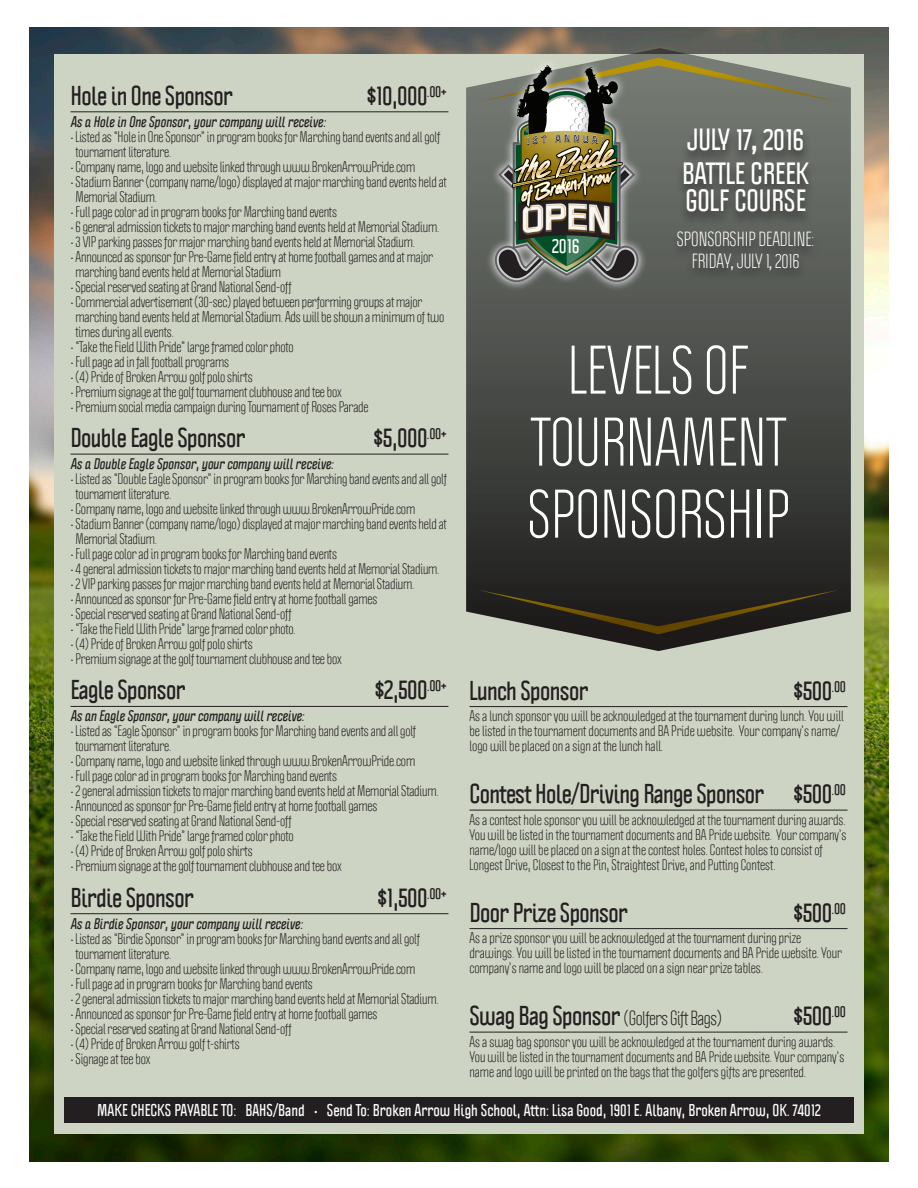
<style>
.page{position:relative;width:918px;height:1188px;background:#fff}
.page>*{position:absolute;margin:0;border:0;box-sizing:border-box;transform-origin:0 0}
.t1{font:60px/72px "Politica";color:#fff;text-align:center}
.t2{font:700 27px/27px "Politica";color:#fff}
.Sponsor_Header{font:700 24px "Politica";letter-spacing:-.025em;color:#231f20}
.t3{font:18px/21.6px "Politica";color:#fff;text-align:center}
.Sponsor_Header-2{font:18px "Politica";letter-spacing:-.025em;color:#231f20}
.t4{font:700 18px "Politica";color:#fff}
.t5{font:700 15px "Politica";color:#fff}
.t6{font:13.5px/15px "Politica";letter-spacing:-.01em;color:#231f20}
.t7{font:italic 700 13.5px "Politica";letter-spacing:-.01em;color:#231f20}
.s1{font-family:"PF Din Text Comp Pro"}
.s2{font-weight:700;font-size:24px}
</style>
<div class="page">
<img style="left:29px;top:27px;width:860px;height:1134px">
<div style="left:54px;top:54px;width:810px;height:1080px;background:#ced4c4"></div>
<hr style="left:70px;top:112px;width:378px;height:1px;background:#231f20">
<hr style="left:70px;top:454px;width:378px;height:1px;background:#231f20">
<hr style="left:70px;top:706px;width:378px;height:1px;background:#231f20">
<hr style="left:70px;top:913px;width:378px;height:1px;background:#231f20">
<svg style="left:466px;top:48px;width:385px;height:603px;background:#494b47"></svg>
<svg style="left:478px;top:590px;width:361px;height:44px;background:#3b382e"></svg>
<svg style="left:486px;top:57px;width:161px;height:234px"></svg>
<svg style="left:478px;top:58px;width:361px;height:226px;background:#6f7265"></svg>
<div style="left:64px;top:1097px;width:790px;height:26px;background:#231f20"></div>
<hr style="left:470px;top:706px;width:378px;height:1px;background:#231f20">
<hr style="left:470px;top:810px;width:378px;height:1px;background:#231f20">
<hr style="left:470px;top:928px;width:378px;height:1px;background:#231f20">
<hr style="left:470px;top:1032px;width:378px;height:1px;background:#231f20">
<p class="Sponsor_Header" style="left:70px;top:80px;width:164px">Hole in One Sponsor</p>
<p class="Sponsor_Header" style="left:367px;top:80px;width:82px">$10,000<sup>.00+</sup></p>
<p class="t7" style="left:70px;top:112px;width:257px">As a Hole in One Sponsor, your company will receive:</p>
<p class="t6" style="left:76px;top:129px;width:366px;text-indent:-5px">• Listed as “Hole in One Sponsor” in program books for Marching band events and all golf tournament literature.</p>
<p class="t6" style="left:70px;top:159px;width:346px">• Company name, logo and website linked through www.BrokenArrowPride.com</p>
<p class="t6" style="left:76px;top:174px;width:373px;text-indent:-5px">• Stadium Banner (company name/logo) displayed at major marching band events held at<br>Memorial Stadium.</p>
<p class="t6" style="left:70px;top:204px;width:268px">• Full page color ad in program books for Marching band events</p>
<p class="t6" style="left:70px;top:219px;width:370px">• 6 general admission tickets to major marching band events held at Memorial Stadium.</p>
<p class="t6" style="left:70px;top:234px;width:346px">• 3 VIP parking passes for major marching band events held at Memorial Stadium.</p>
<p class="t6" style="left:76px;top:249px;width:359px;text-indent:-5px">• Announced as sponsor for Pre-Game field entry at home football games and at major marching band events held at Memorial Stadium</p>
<p class="t6" style="left:70px;top:279px;width:223px">• Special reserved seating at Grand National Send-off</p>
<p class="t6" style="left:76px;top:294px;width:370px;text-indent:-5px">• Commercial advertisement (30-sec) played between performing groups at major marching band events held at Memorial Stadium. Ads will be shown a minimum of two times during all events.</p>
<p class="t6" style="left:70px;top:339px;width:225px">• “Take the Field With Pride” large framed color photo</p>
<p class="t6" style="left:70px;top:354px;width:160px">• Full page ad in fall football programs</p>
<p class="t6" style="left:70px;top:369px;width:184px">• (4) Pride of Broken Arrow golf polo shirts</p>
<p class="t6" style="left:70px;top:384px;width:273px">• Premium signage at the golf tournament clubhouse and tee box</p>
<p class="t6" style="left:70px;top:399px;width:300px">• Premium social media campaign during Tournament of Roses Parade</p>
<p class="Sponsor_Header" style="left:70px;top:422px;width:176px">Double Eagle Sponsor</p>
<p class="Sponsor_Header" style="left:374px;top:422px;width:75px">$5,000<sup>.00+</sup></p>
<p class="t7" style="left:70px;top:455px;width:265px">As a Double Eagle Sponsor, your company will receive:</p>
<p class="t6" style="left:76px;top:471px;width:373px;text-indent:-5px">• Listed as “Double Eagle Sponsor” in program books for Marching band events and all golf tournament literature.</p>
<p class="t6" style="left:70px;top:501px;width:346px">• Company name, logo and website linked through www.BrokenArrowPride.com</p>
<p class="t6" style="left:76px;top:516px;width:373px;text-indent:-5px">• Stadium Banner (company name/logo) displayed at major marching band events held at<br>Memorial Stadium.</p>
<p class="t6" style="left:70px;top:546px;width:268px">• Full page color ad in program books for Marching band events</p>
<p class="t6" style="left:70px;top:561px;width:371px">• 4 general admission tickets to major marching band events held at Memorial Stadium.</p>
<p class="t6" style="left:70px;top:576px;width:345px">• 2 VIP parking passes for major marching band events held at Memorial Stadium.</p>
<p class="t6" style="left:70px;top:591px;width:308px">• Announced as sponsor for Pre-Game field entry at home football games</p>
<p class="t6" style="left:70px;top:606px;width:223px">• Special reserved seating at Grand National Send-off</p>
<p class="t6" style="left:70px;top:621px;width:227px">• “Take the Field With Pride” large framed color photo.</p>
<p class="t6" style="left:70px;top:636px;width:184px">• (4) Pride of Broken Arrow golf polo shirts</p>
<p class="t6" style="left:70px;top:651px;width:273px">• Premium signage at the golf tournament clubhouse and tee box</p>
<p class="Sponsor_Header" style="left:70px;top:674px;width:116px">Eagle Sponsor</p>
<p class="Sponsor_Header" style="left:375px;top:674px;width:74px">$2,500<sup>.00+</sup></p>
<p class="t7" style="left:70px;top:707px;width:235px">As an Eagle Sponsor, your company will receive:</p>
<p class="t6" style="left:76px;top:724px;width:342px;text-indent:-5px">• Listed as “Eagle Sponsor” in program books for Marching band events and all golf tournament literature.</p>
<p class="t6" style="left:70px;top:754px;width:346px">• Company name, logo and website linked through www.BrokenArrowPride.com</p>
<p class="t6" style="left:70px;top:769px;width:268px">• Full page color ad in program books for Marching band events</p>
<p class="t6" style="left:70px;top:784px;width:370px">• 2 general admission tickets to major marching band events held at Memorial Stadium.</p>
<p class="t6" style="left:70px;top:799px;width:308px">• Announced as sponsor for Pre-Game field entry at home football games</p>
<p class="t6" style="left:70px;top:814px;width:223px">• Special reserved seating at Grand National Send-off</p>
<p class="t6" style="left:70px;top:829px;width:225px">• “Take the Field With Pride” large framed color photo</p>
<p class="t6" style="left:70px;top:844px;width:184px">• (4) Pride of Broken Arrow golf polo shirts</p>
<p class="t6" style="left:70px;top:859px;width:273px">• Premium signage at the golf tournament clubhouse and tee box</p>
<p class="Sponsor_Header" style="left:70px;top:881px;width:125px">Birdie Sponsor</p>
<p class="Sponsor_Header" style="left:377px;top:881px;width:71px">$1,500<sup>.00+</sup></p>
<p class="t7" style="left:70px;top:914px;width:234px">As a Birdie Sponsor, your company will receive:</p>
<p class="t6" style="left:76px;top:931px;width:346px;text-indent:-5px">• Listed as “Birdie Sponsor” in program books for Marching band events and all golf tournament literature.</p>
<p class="t6" style="left:70px;top:961px;width:346px">• Company name, logo and website linked through www.BrokenArrowPride.com</p>
<p class="t6" style="left:70px;top:976px;width:244px">• Full page ad in program books for Marching band events</p>
<p class="t6" style="left:70px;top:991px;width:370px">• 2 general admission tickets to major marching band events held at Memorial Stadium.</p>
<p class="t6" style="left:70px;top:1006px;width:308px">• Announced as sponsor for Pre-Game field entry at home football games</p>
<p class="t6" style="left:70px;top:1021px;width:223px">• Special reserved seating at Grand National Send-off</p>
<p class="t6" style="left:70px;top:1036px;width:171px">• (4) Pride of Broken Arrow golf t-shirts</p>
<p class="t6" style="left:70px;top:1051px;width:81px">• Signage at tee box</p>
<p class="t4" style="left:552px;top:234px;width:29px">2016</p>
<p class="t2" style="left:687px;top:126px;width:119px">JULY 17<span class="s1">,</span> 2016</p>
<p class="t2" style="left:682px;top:160px;width:129px">BATTLE CREEK<br>GOLF COURSE</p>
<p class="t3" style="left:677px;top:228px;width:139px">SPONSORSHIP DEADLINE:<br>FRIDAY<span class="s1">,</span> JULY 1<span class="s1">,</span> 2016</p>
<p class="t1" style="left:527px;top:335px;width:264px">LEVELS OF<br>TOURNAMENT<br>SPONSORSHIP</p>
<p class="Sponsor_Header" style="left:470px;top:674px;width:120px">Lunch Sponsor</p>
<p class="Sponsor_Header" style="left:793px;top:674px;width:54px">$500<sup>.00</sup></p>
<p class="t6" style="left:470px;top:709px;width:376px">As a lunch sponsor you will be acknowledged at the tournament during lunch. You will be listed in the tournament documents and BA Pride website. Your company’s name/ logo will be placed on a sign at the lunch hall.</p>
<p class="Sponsor_Header" style="left:470px;top:778px;width:378px">Contest Hole/Driving Range Sponsor $500<sup>.00</sup></p>
<p class="t6" style="left:470px;top:812px;width:378px">As a contest hole sponsor you will be acknowledged at the tournament during awards.<br>You will be listed in the tournament documents and BA Pride website. Your company’s name/logo will be placed on a sign at the contest holes. Contest holes to consist of Longest Drive, Closest to the Pin, Straightest Drive, and Putting Contest.</p>
<p class="Sponsor_Header" style="left:470px;top:896px;width:160px">Door Prize Sponsor</p>
<p class="Sponsor_Header" style="left:793px;top:896px;width:54px">$500<sup>.00</sup></p>
<p class="t6" style="left:470px;top:931px;width:374px">As a prize sponsor you will be acknowledged at the tournament during prize drawings. You will be listed in the tournament documents and BA Pride website. Your company’s name and logo will be placed on a sign near prize tables.</p>
<p class="Sponsor_Header-2" style="left:470px;top:1007px;width:254px"><span class="s2">Swag Bag Sponsor</span> (Golfers Gift Bags)</p>
<p class="Sponsor_Header" style="left:793px;top:1000px;width:54px">$500<sup>.00</sup></p>
<p class="t6" style="left:470px;top:1034px;width:376px">As a swag bag sponsor you will be acknowledged at the tournament during awards.<br>You will be listed in the tournament documents and BA Pride website. Your company’s name and logo will be printed on the bags that the golfers gifts are presented.</p>
<p class="t5" style="left:97px;top:1100px;width:725px">MAKE CHECKS PAYABLE TO: BAHS/Band • Send To: Broken Arrow High School, Attn: Lisa Good, 1901 E. Albany, Broken Arrow, OK. 74012</p>
</div>
